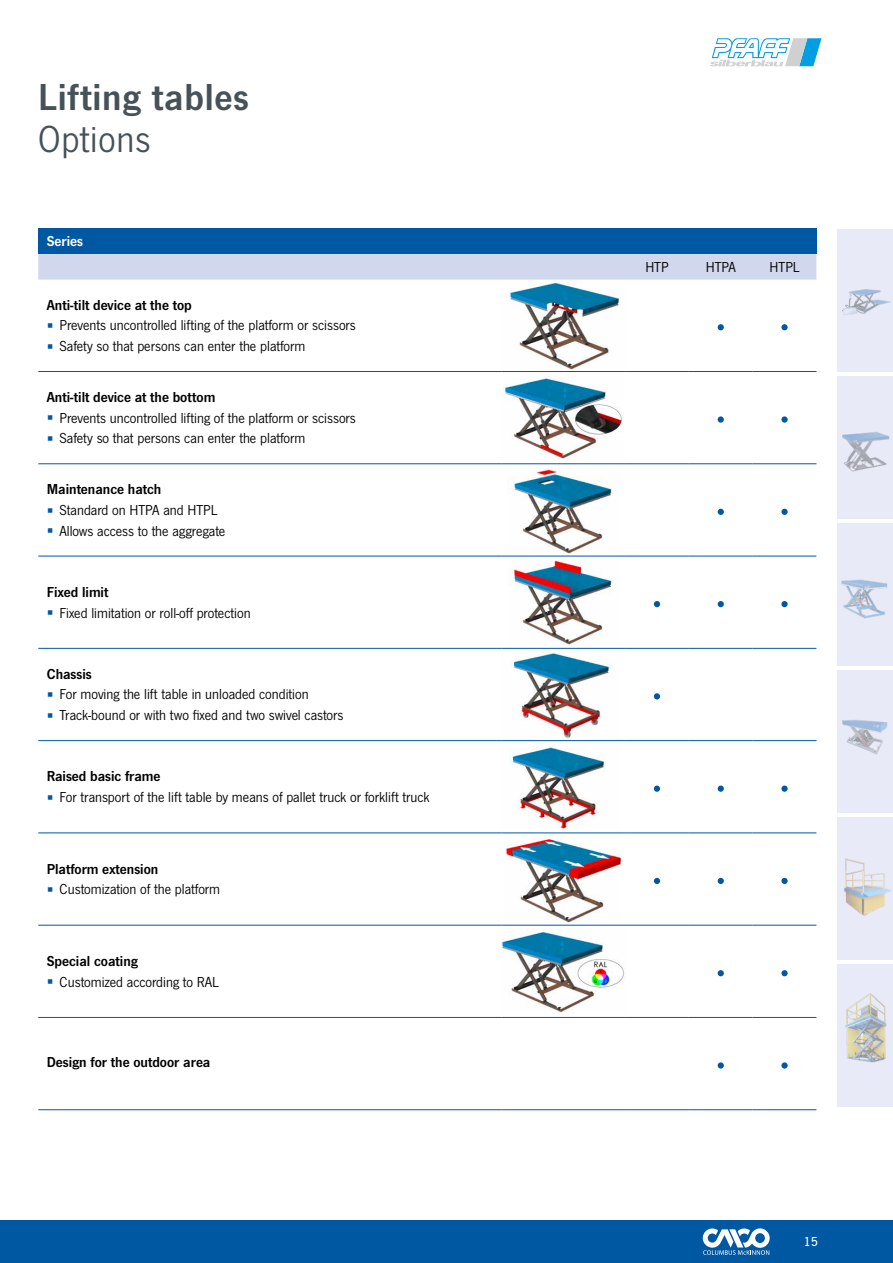
<style>
.page{position:relative;width:893px;height:1263px;background:#fff}
.page>*{position:absolute;margin:0;border:0;box-sizing:border-box;transform-origin:0 0}
.t1{font:39px "News Got Dem";letter-spacing:.02em;color:#465257}
.t2{font:39px "News Got";letter-spacing:.02em;color:#465257}
.t3{font:15px "News Got";color:#000}
.t4{font:15px "News Got Dem";color:#000}
.t5{font:15px "News Got Dem";color:#fff}
.t6{font:500 13.5px "News Got";color:#fff}
.s1{color:#0058a2}
</style>
<div class="page">
<div style="left:0;top:1220px;width:893px;height:43px;background:#0058a2"></div>
<svg style="left:710px;top:38px;width:111px;height:28px"></svg>
<svg style="left:703px;top:1228px;width:67px;height:27px"></svg>
<div style="left:838px;top:230px;width:55px;height:142px;background:#e8ebf7"></div>
<div style="left:838px;top:523px;width:55px;height:143px;background:#e8ebf7"></div>
<div style="left:838px;top:817px;width:55px;height:143px;background:#e8ebf7"></div>
<div style="left:838px;top:377px;width:55px;height:142px;background:#e8ebf7"></div>
<div style="left:838px;top:670px;width:55px;height:143px;background:#e8ebf7"></div>
<div style="left:838px;top:964px;width:55px;height:143px;background:#e8ebf7"></div>
<img style="left:845px;top:994px;width:42px;height:69px">
<img style="left:844px;top:858px;width:48px;height:58px">
<img style="left:842px;top:720px;width:46px;height:35px">
<img style="left:841px;top:580px;width:47px;height:39px">
<img style="left:837px;top:412px;width:53px;height:61px">
<img style="left:842px;top:290px;width:48px;height:24px">
<img style="left:502px;top:930px;width:123px;height:83px">
<img style="left:505px;top:835px;width:117px;height:87px">
<img style="left:502px;top:741px;width:116px;height:87px">
<img style="left:511px;top:651px;width:104px;height:87px">
<img style="left:509px;top:560px;width:103px;height:84px">
<img style="left:507px;top:469px;width:105px;height:84px">
<img style="left:504px;top:377px;width:120px;height:81px">
<img style="left:503px;top:280px;width:117px;height:90px">
<div style="left:38px;top:229px;width:778px;height:25px;background:#0058a2"></div>
<div style="left:38px;top:254px;width:778px;height:26px;background:#d1d8ee"></div>
<hr style="left:38px;top:371px;width:464px;height:1px;background:#0058a2">
<hr style="left:502px;top:371px;width:123px;height:1px;background:#0058a2">
<hr style="left:625px;top:371px;width:64px;height:1px;background:#0058a2">
<hr style="left:689px;top:371px;width:64px;height:1px;background:#0058a2">
<hr style="left:753px;top:371px;width:63px;height:1px;background:#0058a2">
<hr style="left:38px;top:463px;width:464px;height:1px;background:#0058a2">
<hr style="left:502px;top:463px;width:123px;height:1px;background:#0058a2">
<hr style="left:625px;top:463px;width:64px;height:1px;background:#0058a2">
<hr style="left:689px;top:463px;width:64px;height:1px;background:#0058a2">
<hr style="left:753px;top:463px;width:63px;height:1px;background:#0058a2">
<hr style="left:38px;top:556px;width:464px;height:1px;background:#0058a2">
<hr style="left:38px;top:648px;width:464px;height:1px;background:#0058a2">
<hr style="left:38px;top:740px;width:464px;height:1px;background:#0058a2">
<hr style="left:38px;top:832px;width:464px;height:1px;background:#0058a2">
<hr style="left:38px;top:925px;width:464px;height:1px;background:#0058a2">
<hr style="left:502px;top:556px;width:123px;height:1px;background:#0058a2">
<hr style="left:502px;top:648px;width:123px;height:1px;background:#0058a2">
<hr style="left:502px;top:740px;width:123px;height:1px;background:#0058a2">
<hr style="left:502px;top:832px;width:123px;height:1px;background:#0058a2">
<hr style="left:502px;top:925px;width:123px;height:1px;background:#0058a2">
<hr style="left:625px;top:556px;width:64px;height:1px;background:#0058a2">
<hr style="left:625px;top:648px;width:64px;height:1px;background:#0058a2">
<hr style="left:625px;top:740px;width:64px;height:1px;background:#0058a2">
<hr style="left:625px;top:832px;width:64px;height:1px;background:#0058a2">
<hr style="left:625px;top:925px;width:64px;height:1px;background:#0058a2">
<hr style="left:689px;top:556px;width:64px;height:1px;background:#0058a2">
<hr style="left:689px;top:648px;width:64px;height:1px;background:#0058a2">
<hr style="left:689px;top:740px;width:64px;height:1px;background:#0058a2">
<hr style="left:689px;top:832px;width:64px;height:1px;background:#0058a2">
<hr style="left:689px;top:925px;width:64px;height:1px;background:#0058a2">
<hr style="left:753px;top:556px;width:63px;height:1px;background:#0058a2">
<hr style="left:753px;top:648px;width:63px;height:1px;background:#0058a2">
<hr style="left:753px;top:740px;width:63px;height:1px;background:#0058a2">
<hr style="left:753px;top:832px;width:63px;height:1px;background:#0058a2">
<hr style="left:753px;top:925px;width:63px;height:1px;background:#0058a2">
<hr style="left:38px;top:1017px;width:464px;height:1px;background:#0058a2">
<hr style="left:502px;top:1017px;width:123px;height:1px;background:#0058a2">
<hr style="left:625px;top:1017px;width:64px;height:1px;background:#0058a2">
<hr style="left:689px;top:1017px;width:64px;height:1px;background:#0058a2">
<hr style="left:753px;top:1017px;width:63px;height:1px;background:#0058a2">
<hr style="left:38px;top:1109px;width:464px;height:1px;background:#0058a2">
<hr style="left:502px;top:1109px;width:123px;height:1px;background:#0058a2">
<hr style="left:625px;top:1109px;width:64px;height:1px;background:#0058a2">
<hr style="left:689px;top:1109px;width:64px;height:1px;background:#0058a2">
<hr style="left:753px;top:1109px;width:63px;height:1px;background:#0058a2">
<svg style="left:718px;top:324px;width:6px;height:6px"></svg>
<div style="left:781px;top:324px;width:7px;height:6px;background:#0058a2;border-radius:50%"></div>
<div style="left:718px;top:416px;width:6px;height:7px;background:#0058a2;border-radius:50%"></div>
<svg style="left:781px;top:416px;width:7px;height:7px"></svg>
<svg style="left:718px;top:509px;width:6px;height:6px"></svg>
<div style="left:781px;top:509px;width:7px;height:6px;background:#0058a2;border-radius:50%"></div>
<svg style="left:654px;top:601px;width:6px;height:6px"></svg>
<svg style="left:718px;top:601px;width:6px;height:6px"></svg>
<div style="left:781px;top:601px;width:7px;height:6px;background:#0058a2;border-radius:50%"></div>
<svg style="left:654px;top:693px;width:6px;height:6px"></svg>
<div style="left:654px;top:785px;width:6px;height:7px;background:#0058a2;border-radius:50%"></div>
<div style="left:718px;top:785px;width:6px;height:7px;background:#0058a2;border-radius:50%"></div>
<svg style="left:781px;top:785px;width:7px;height:7px"></svg>
<svg style="left:654px;top:878px;width:6px;height:6px"></svg>
<svg style="left:718px;top:878px;width:6px;height:6px"></svg>
<div style="left:781px;top:878px;width:7px;height:6px;background:#0058a2;border-radius:50%"></div>
<svg style="left:718px;top:970px;width:6px;height:6px"></svg>
<div style="left:781px;top:970px;width:7px;height:6px;background:#0058a2;border-radius:50%"></div>
<svg style="left:718px;top:1062px;width:6px;height:6px"></svg>
<div style="left:781px;top:1062px;width:7px;height:6px;background:#0058a2;border-radius:50%"></div>
<h1 class="t1" style="left:38px;top:74px;width:212px">Lifting tables</h1>
<h1 class="t2" style="left:38px;top:118px;width:114px">Options</h1>
<p class="t5" style="left:47px;top:233px;width:38px">Series</p>
<p class="t4" style="left:47px;top:296px;width:147px">Anti-tilt device at the top</p>
<p class="t3" style="left:47px;top:317px;width:311px"><span class="s1">▪</span> Prevents uncontrolled lifting of the platform or scissors</p>
<p class="t3" style="left:47px;top:338px;width:260px"><span class="s1">▪</span> Safety so that persons can enter the platform</p>
<p class="t4" style="left:47px;top:388px;width:170px">Anti-tilt device at the bottom</p>
<p class="t3" style="left:47px;top:409px;width:311px"><span class="s1">▪</span> Prevents uncontrolled lifting of the platform or scissors</p>
<p class="t3" style="left:47px;top:430px;width:260px"><span class="s1">▪</span> Safety so that persons can enter the platform</p>
<p class="t4" style="left:47px;top:480px;width:116px">Maintenance hatch</p>
<p class="t3" style="left:47px;top:502px;width:172px"><span class="s1">▪</span> Standard on HTPA and HTPL</p>
<p class="t3" style="left:47px;top:522px;width:180px"><span class="s1">▪</span> Allows access to the aggregate</p>
<p class="t4" style="left:47px;top:583px;width:63px">Fixed limit</p>
<p class="t3" style="left:47px;top:604px;width:205px"><span class="s1">▪</span> Fixed limitation or roll-off protection</p>
<p class="t4" style="left:47px;top:665px;width:47px">Chassis</p>
<p class="t3" style="left:47px;top:686px;width:263px"><span class="s1">▪</span> For moving the lift table in unloaded condition</p>
<p class="t3" style="left:47px;top:707px;width:298px"><span class="s1">▪</span> Track-bound or with two fixed and two swivel castors</p>
<p class="t4" style="left:47px;top:768px;width:115px">Raised basic frame</p>
<p class="t3" style="left:47px;top:789px;width:384px"><span class="s1">▪</span> For transport of the lift table by means of pallet truck or forklift truck</p>
<p class="t4" style="left:47px;top:860px;width:113px">Platform extension</p>
<p class="t3" style="left:47px;top:881px;width:175px"><span class="s1">▪</span> Customization of the platform</p>
<p class="t4" style="left:47px;top:952px;width:93px">Special coating</p>
<p class="t3" style="left:47px;top:973px;width:173px"><span class="s1">▪</span> Customized according to RAL</p>
<p class="t4" style="left:47px;top:1053px;width:165px">Design for the outdoor area</p>
<p class="t3" style="left:645px;top:259px;width:25px">HTP</p>
<p class="t3" style="left:706px;top:259px;width:32px">HTPA</p>
<p class="t3" style="left:770px;top:259px;width:31px">HTPL</p>
<p class="t6" style="left:804px;top:1234px;width:15px">15</p>
</div>
